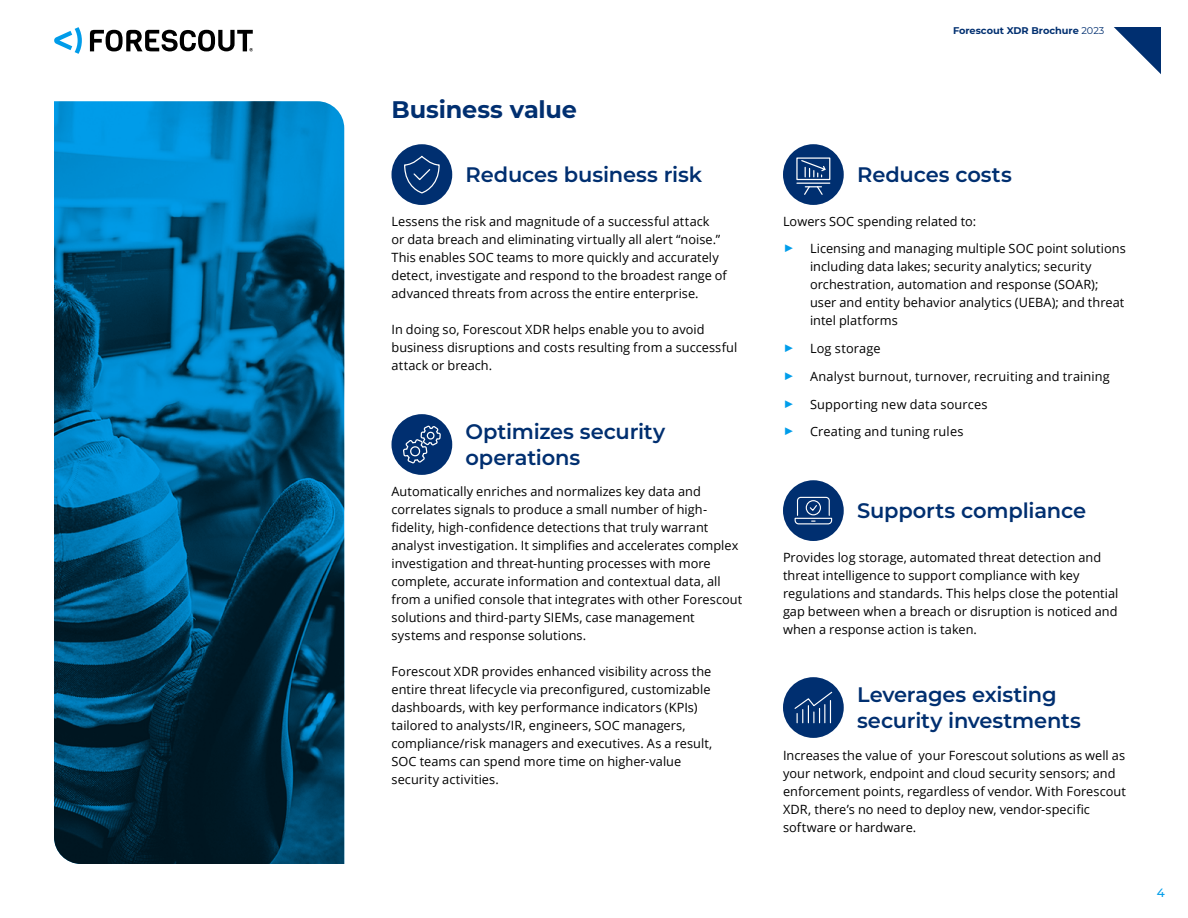
<style>
.page{position:relative;width:1188px;height:918px;background:#fff}
.page>*{position:absolute;margin:0;border:0;box-sizing:border-box;transform-origin:0 0}
.Header_Column_Span{font:700 24px "Montserrat";letter-spacing:-.005em;color:#002f70}
.Header_14{font:600 21px/25.2px "Montserrat";letter-spacing:-.01em;color:#002f70}
.Bullet_14_Larger{font:12.75px/18px "Open Sans";letter-spacing:.005em;color:#000}
.t1{font:500 12px "Montserrat";color:#009dea}
.t2{font:700 9.75px "Montserrat";color:#002f70}
.s1{font-weight:400}
.s2{font-family:"Montserrat";font-size:18px;color:#009dea}
</style>
<div class="page">
<svg style="left:1114px;top:27px;width:47px;height:47px"></svg>
<svg style="left:54px;top:27px;width:28px;height:27px"></svg>
<svg style="left:90px;top:30px;width:163px;height:22px"></svg>
<div style="left:392px;top:144px;width:60px;height:61px;background:#002f70;border-radius:50%"></div>
<svg style="left:404px;top:155px;width:36px;height:39px"></svg>
<div style="left:392px;top:414px;width:60px;height:61px;background:#002f70;border-radius:50%"></div>
<svg style="left:402px;top:414px;width:40px;height:61px"></svg>
<div style="left:783px;top:144px;width:61px;height:61px;background:#002f70;border-radius:50%"></div>
<svg style="left:796px;top:157px;width:35px;height:38px"></svg>
<div style="left:783px;top:480px;width:61px;height:61px;background:#002f70;border-radius:50%"></div>
<svg style="left:794px;top:496px;width:39px;height:29px"></svg>
<div style="left:783px;top:677px;width:61px;height:61px;background:#002f70;border-radius:50%"></div>
<svg style="left:794px;top:691px;width:39px;height:32px"></svg>
<img style="left:54px;top:101px;width:290px;height:763px">
<p class="Header_Column_Span" style="left:392px;top:92px;width:187px">Business value</p>
<p class="Header_14" style="left:466px;top:161px;width:238px">Reduces business risk</p>
<p class="Bullet_14_Larger" style="left:392px;top:212px;width:337px">Lessens the risk and magnitude of a successful attack<br>or data breach and eliminating virtually all alert “noise.” This enables SOC teams to more quickly and accurately detect, investigate and respond to the broadest range of advanced threats from across the entire enterprise.</p>
<p class="Bullet_14_Larger" style="left:392px;top:320px;width:347px">In doing so, Forescout XDR helps enable you to avoid business disruptions and costs resulting from a successful attack or breach.</p>
<p class="Header_14" style="left:466px;top:418px;width:201px">Optimizes security operations</p>
<p class="Bullet_14_Larger" style="left:392px;top:482px;width:352px">Automatically enriches and normalizes key data and correlates signals to produce a small number of high&shy;fidelity, high-confidence detections that truly warrant analyst investigation. It simplifies and accelerates complex investigation and threat-hunting processes with more complete, accurate information and contextual data, all from a unified console that integrates with other Forescout solutions and third-party SIEMs, case management systems and response solutions.</p>
<p class="Bullet_14_Larger" style="left:392px;top:662px;width:322px">Forescout XDR provides enhanced visibility across the entire threat lifecycle via preconfigured, customizable dashboards, with key performance indicators (KPIs) tailored to analysts/IR, engineers, SOC managers, compliance/risk managers and executives. As a result, SOC teams can spend more time on higher-value security activities.</p>
<p class="t2" style="left:953px;top:23px;width:153px">Forescout XDR Brochure <span class="s1">2023</span></p>
<p class="Header_14" style="left:857px;top:161px;width:156px">Reduces costs</p>
<p class="Bullet_14_Larger" style="left:783px;top:212px;width:195px">Lowers SOC spending related to:</p>
<p class="Bullet_14_Larger" style="left:810px;top:239px;width:317px;text-indent:-27px"><span class="s2">▶</span> Licensing and managing multiple SOC point solutions including data lakes; security analytics; security orchestration, automation and response (SOAR); user and entity behavior analytics (UEBA); and threat intel platforms</p>
<p class="Bullet_14_Larger" style="left:783px;top:339px;width:99px"><span class="s2">▶</span> Log storage</p>
<p class="Bullet_14_Larger" style="left:783px;top:367px;width:328px"><span class="s2">▶</span> Analyst burnout, turnover, recruiting and training</p>
<p class="Bullet_14_Larger" style="left:783px;top:395px;width:206px"><span class="s2">▶</span> Supporting new data sources</p>
<p class="Bullet_14_Larger" style="left:783px;top:422px;width:182px"><span class="s2">▶</span> Creating and tuning rules</p>
<p class="Header_14" style="left:857px;top:497px;width:230px">Supports compliance</p>
<p class="Bullet_14_Larger" style="left:783px;top:548px;width:337px">Provides log storage, automated threat detection and threat intelligence to support compliance with key regulations and standards. This helps close the potential gap between when a breach or disruption is noticed and when a response action is taken.</p>
<p class="Header_14" style="left:857px;top:681px;width:225px">Leverages existing security investments</p>
<p class="Bullet_14_Larger" style="left:783px;top:746px;width:344px">Increases the value of your Forescout solutions as well as your network, endpoint and cloud security sensors; and enforcement points, regardless of vendor. With Forescout XDR, there’s no need to deploy new, vendor-specific software or hardware.</p>
<p class="t1" style="left:1157px;top:884px;width:10px">4</p>
</div>
